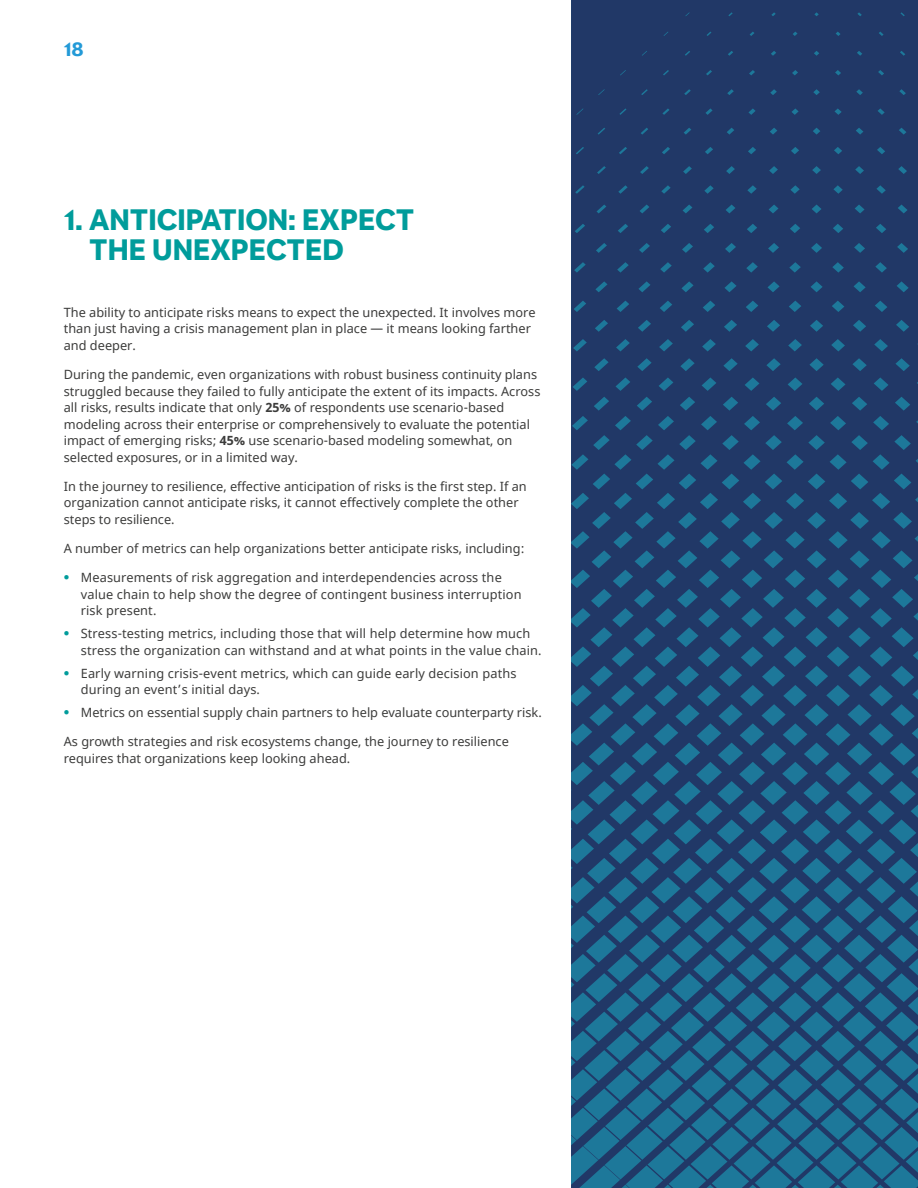
<style>
.page{position:relative;width:918px;height:1188px;background:#fff}
.page>*{position:absolute;margin:0;border:0;box-sizing:border-box;transform-origin:0 0}
.Body_Headline__20_20{font:700 27px/30px "MMC Display";color:#009c9b}
.t1{font:700 18px "MMC Display";color:#239ad7}
.t2{font:12.75px/16.5px "Noto Sans";color:#3c3c3b}
.s1{font-weight:700}
.s2{font-family:"MMC Display";font-weight:700;color:#009c9b}
</style>
<div class="page">
<svg style="left:571px;top:0;width:347px;height:1188px;background:#1f4975"></svg>
<h2 class="t1" style="left:64px;top:38px;width:21px">18</h2>
<h3 class="Body_Headline__20_20" style="left:89px;top:206px;width:327px;text-indent:-25px">1. ANTICIPATION: EXPECT<br>THE UNEXPECTED</h3>
<p class="t2" style="left:64px;top:305px;width:473px">The ability to anticipate risks means to expect the unexpected. It involves more than just having a crisis management plan in place — it means looking farther and deeper.</p>
<p class="t2" style="left:64px;top:367px;width:478px">During the pandemic, even organizations with robust business continuity plans struggled because they failed to fully anticipate the extent of its impacts. Across all risks, results indicate that only <span class="s1">25%</span> of respondents use scenario-based modeling across their enterprise or comprehensively to evaluate the potential impact of emerging risks; <span class="s1">45%</span> use scenario-based modeling somewhat, on selected exposures, or in a limited way.</p>
<p class="t2" style="left:64px;top:479px;width:465px">In the journey to resilience, effective anticipation of risks is the first step. If an organization cannot anticipate risks, it cannot effectively complete the other steps to resilience.</p>
<p class="t2" style="left:64px;top:541px;width:462px">A number of metrics can help organizations better anticipate risks, including:</p>
<p class="t2" style="left:81px;top:570px;width:442px;text-indent:-17px"><span class="s2">•</span> Measurements of risk aggregation and interdependencies across the value chain to help show the degree of contingent business interruption risk present.</p>
<p class="t2" style="left:81px;top:626px;width:462px;text-indent:-17px"><span class="s2">•</span> Stress-testing metrics, including those that will help determine how much stress the organization can withstand and at what points in the value chain.</p>
<p class="t2" style="left:81px;top:665px;width:437px;text-indent:-17px"><span class="s2">•</span> Early warning crisis-event metrics, which can guide early decision paths during an event’s initial days.</p>
<p class="t2" style="left:64px;top:705px;width:480px"><span class="s2">•</span> Metrics on essential supply chain partners to help evaluate counterparty risk.</p>
<p class="t2" style="left:64px;top:734px;width:447px">As growth strategies and risk ecosystems change, the journey to resilience requires that organizations keep looking ahead.</p>
</div>
